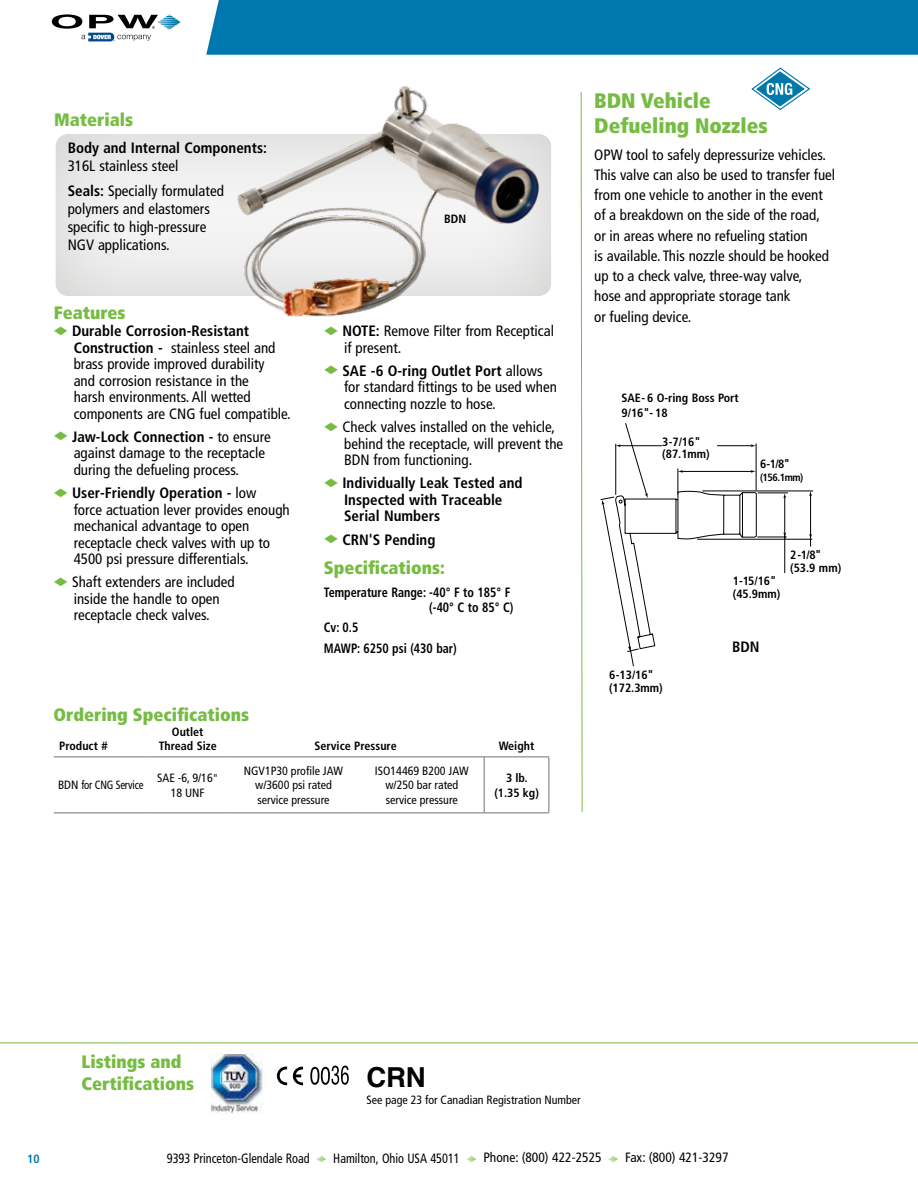
<style>
.page{position:relative;width:918px;height:1188px;background:#fff}
.page>*{position:absolute;margin:0;border:0;box-sizing:border-box;transform-origin:0 0}
.t1{font:700 27.45px "Helvetica";color:#000}
.t2{font:900 condensed 21px/25.2px "Frutiger LT Std";color:#76bc43}
.t3{font:900 condensed 18px/22.5px "Frutiger LT Std";color:#76bc43}
.t4{font:condensed 15px/16.5px "Frutiger LT Std";color:#000}
.t5{font:700 condensed 15px/16.5px "Frutiger LT Std";color:#000}
.t6{font:700 condensed 13.5px/15px "Frutiger LT Std";color:#000;text-align:right;scale:.9 1}
.t7{font:condensed 13.5px "Frutiger LT Std";color:#000;scale:.91 1}
.t8{font:condensed 13.5px "Frutiger LT Std";color:#000}
.t9{font:condensed 12px/14.4px "Frutiger LT Std";color:#000;text-align:center}
.t10{font:700 condensed 12px/12.8px "Frutiger LT Std";color:#000}
.t11{font:700 condensed 12px "Frutiger LT Std";color:#0078ae}
.t12{font:700 condensed 10.5px "Frutiger LT Std";letter-spacing:-.045em;color:#000}
.s1{font-weight:700}
.s2{color:#76bc43}
</style>
<div class="page">
<svg style="left:316px;top:1156px;width:10px;height:7px"></svg>
<svg style="left:466px;top:1156px;width:10px;height:7px"></svg>
<svg style="left:608px;top:1156px;width:10px;height:7px"></svg>
<div style="left:206px;top:0;width:712px;height:55px;background:#0078ae"></div>
<svg style="left:52px;top:14px;width:129px;height:27px"></svg>
<div style="left:55px;top:133px;width:497px;height:163px;background:#ececeb"></div>
<img style="left:210px;top:86px;width:342px;height:231px">
<svg style="left:601px;top:423px;width:156px;height:243px"></svg>
<hr style="left:702px;top:491px;width:111px;height:1px;background:#000">
<hr style="left:697px;top:539px;width:115px;height:1px;background:#000">
<hr style="left:757px;top:537px;width:30px;height:1px;background:#000">
<hr style="left:758px;top:493px;width:30px;height:1px;background:#000">
<hr style="left:784px;top:497px;width:1px;height:84px;background:#000">
<svg style="left:783px;top:493px;width:3px;height:5px"></svg>
<hr style="left:810px;top:495px;width:1px;height:52px;background:#000">
<svg style="left:809px;top:491px;width:3px;height:5px"></svg>
<div style="left:662px;top:437px;width:55px;height:25px;background:#fff"></div>
<div style="left:733px;top:573px;width:76px;height:28px;background:#fff"></div>
<hr style="left:0;top:1043px;width:918px;height:1px;background:#76bc43">
<svg style="left:580px;top:91px;width:3px;height:722px"></svg>
<svg style="left:54px;top:756px;width:495px;height:56px"></svg>
<hr style="left:484px;top:712px;width:1px;height:45px;background:#fff">
<hr style="left:148px;top:712px;width:1px;height:45px;background:#fff">
<hr style="left:227px;top:712px;width:1px;height:45px;background:#fff">
<hr style="left:54px;top:757px;width:94px;height:1px;background:#717073">
<hr style="left:148px;top:757px;width:79px;height:1px;background:#717073">
<hr style="left:227px;top:757px;width:133px;height:1px;background:#717073">
<hr style="left:360px;top:757px;width:124px;height:1px;background:#717073">
<hr style="left:484px;top:757px;width:65px;height:1px;background:#717073">
<hr style="left:484px;top:757px;width:1px;height:55px;background:#717073">
<hr style="left:54px;top:812px;width:94px;height:1px;background:#717073">
<hr style="left:148px;top:812px;width:79px;height:1px;background:#717073">
<hr style="left:227px;top:812px;width:133px;height:1px;background:#717073">
<hr style="left:360px;top:812px;width:124px;height:1px;background:#717073">
<hr style="left:484px;top:812px;width:65px;height:1px;background:#717073">
<hr style="left:549px;top:757px;width:1px;height:55px;background:#717073">
<svg style="left:751px;top:68px;width:59px;height:42px"></svg>
<img style="left:210px;top:1054px;width:53px;height:60px">
<svg style="left:310px;top:1066px;width:39px;height:19px"></svg>
<svg style="left:276px;top:1066px;width:27px;height:20px"></svg>
<p class="t3" style="left:54px;top:108px;width:80px">Materials</p>
<p class="t5" style="left:68px;top:139px;width:201px">Body and Internal Components:</p>
<p class="t4" style="left:68px;top:153px;width:158px;line-height:25.5px">316L stainless steel<br><span class="s1">Seals:</span> Specially formulated</p>
<p class="t4" style="left:68px;top:200px;width:144px;line-height:18px">polymers and elastomers specific to high-pressure<br>NGV applications.</p>
<p class="t3" style="left:54px;top:302px;width:73px">Features</p>
<p class="t4" style="left:74px;top:323px;width:219px;text-indent:-20px"><span class="s2">◆</span> <span class="s1">Durable Corrosion-Resistant Construction -</span> stainless steel and brass provide improved durability<br>and corrosion resistance in the<br>harsh environments. All wetted components are CNG fuel compatible.</p>
<p class="t4" style="left:74px;top:428px;width:199px;text-indent:-20px"><span class="s2">◆</span> <span class="s1">Jaw-Lock Connection -</span> to ensure against damage to the receptacle during the defueling process.</p>
<p class="t4" style="left:74px;top:485px;width:218px;text-indent:-20px"><span class="s2">◆</span> <span class="s1">User-Friendly Operation -</span> low<br>force actuation lever provides enough mechanical advantage to open receptacle check valves with up to 4500 psi pressure differentials.</p>
<p class="t4" style="left:53px;top:574px;width:183px;text-align:center"><span class="s2">◆</span> Shaft extenders are included inside the handle to open receptacle check valves.</p>
<p class="t3" style="left:54px;top:703px;width:197px">Ordering Specifications</p>
<p class="t10" style="left:159px;top:724px;width:59px;line-height:14.4px;text-align:center">Outlet<br>Thread Size</p>
<p class="t10" style="left:59px;top:740px;width:50px">Product #</p>
<p class="t10" style="left:444px;top:212px;width:24px">BDN</p>
<p class="t4" style="left:344px;top:323px;width:211px;text-indent:-20px"><span class="s2">◆</span> <span class="s1">NOTE:</span> Remove Filter from Receptical if present.</p>
<p class="t4" style="left:344px;top:362px;width:214px;text-indent:-20px"><span class="s2">◆</span> <span class="s1">SAE -6 O-ring Outlet Port</span> allows for standard fittings to be used when connecting nozzle to hose.</p>
<p class="t4" style="left:344px;top:419px;width:221px;text-indent:-20px"><span class="s2">◆</span> Check valves installed on the vehicle, behind the receptacle, will prevent the<br>BDN from functioning.</p>
<p class="t5" style="left:344px;top:475px;width:180px;text-indent:-20px"><span class="s2">◆</span> Individually Leak Tested and<br>Inspected with Traceable<br>Serial Numbers</p>
<p class="t5" style="left:324px;top:531px;width:113px"><span class="s2">◆</span> CRN'S Pending</p>
<p class="t3" style="left:324px;top:556px;width:122px">Specifications:</p>
<p class="t6" style="left:324px;top:585px;width:212px">Temperature Range: -40° F to 185° F (-40° C to 85° C)</p>
<p class="t6" style="left:324px;top:618px;width:149px;line-height:20.4px;text-align:left">Cv: 0.5<br>MAWP: 6250 psi (430 bar)</p>
<p class="t10" style="left:315px;top:740px;width:84px">Service Pressure</p>
<p class="t10" style="left:499px;top:740px;width:37px">Weight</p>
<p class="t9" style="left:58px;top:778px;width:87px">BDN for CNG Service</p>
<p class="t9" style="left:157px;top:771px;width:63px">SAE -6, 9/16"<br>18 UNF</p>
<p class="t9" style="left:244px;top:764px;width:101px">NGV1P30 profile JAW w/3600 psi rated service pressure</p>
<p class="t9" style="left:375px;top:764px;width:95px">ISO14469 B200 JAW w/250 bar rated service pressure</p>
<p class="t10" style="left:494px;top:771px;width:46px;line-height:14.4px;text-align:center">3 lb. (1.35 kg)</p>
<h2 class="t2" style="left:594px;top:88px;width:175px">BDN Vehicle<br>Defueling Nozzles</h2>
<p class="t4" style="left:594px;top:145px;width:242px;line-height:20.2px">OPW tool to safely depressurize vehicles.<br>This valve can also be used to transfer fuel from one vehicle to another in the event of a breakdown on the side of the road, or in areas where no refueling station<br>is available. This nozzle should be hooked up to a check valve, three-way valve,<br>hose and appropriate storage tank<br>or fueling device.</p>
<p class="t10" style="left:622px;top:391px;width:119px;line-height:14.4px">SAE- 6 O-ring Boss Port<br>9/16"- 18</p>
<p class="t10" style="left:662px;top:435px;width:49px">3-7/16" (87.1mm)</p>
<p class="t10" style="left:760px;top:457px;width:32px">6-1/8"</p>
<p class="t12" style="left:760px;top:471px;width:45px">(156.1mm)</p>
<p class="t10" style="left:790px;top:548px;width:53px">2-1/8" (53.9 mm)</p>
<p class="t10" style="left:733px;top:575px;width:49px">1-15/16" (45.9mm)</p>
<p class="t10" style="left:609px;top:669px;width:55px">6-13/16" (172.3mm)</p>
<p class="t5" style="left:732px;top:639px;width:29px">BDN</p>
<p class="t3" style="left:81px;top:1050px;width:114px">Listings and<br>Certifications</p>
<h1 class="t1" style="left:366px;top:1058px;width:61px">CRN</h1>
<p class="t9" style="left:366px;top:1093px;width:216px">See page 23 for Canadian Registration Number</p>
<p class="t11" style="left:27px;top:1152px;width:14px">10</p>
<p class="t7" style="left:167px;top:1151px;width:159px">9393 Princeton-Glendale Road</p>
<p class="t7" style="left:333px;top:1151px;width:141px">Hamilton, Ohio USA 45011</p>
<p class="t8" style="left:483px;top:1150px;width:120px">Phone: (800) 422-2525</p>
<p class="t8" style="left:625px;top:1150px;width:105px">Fax: (800) 421-3297</p>
</div>
